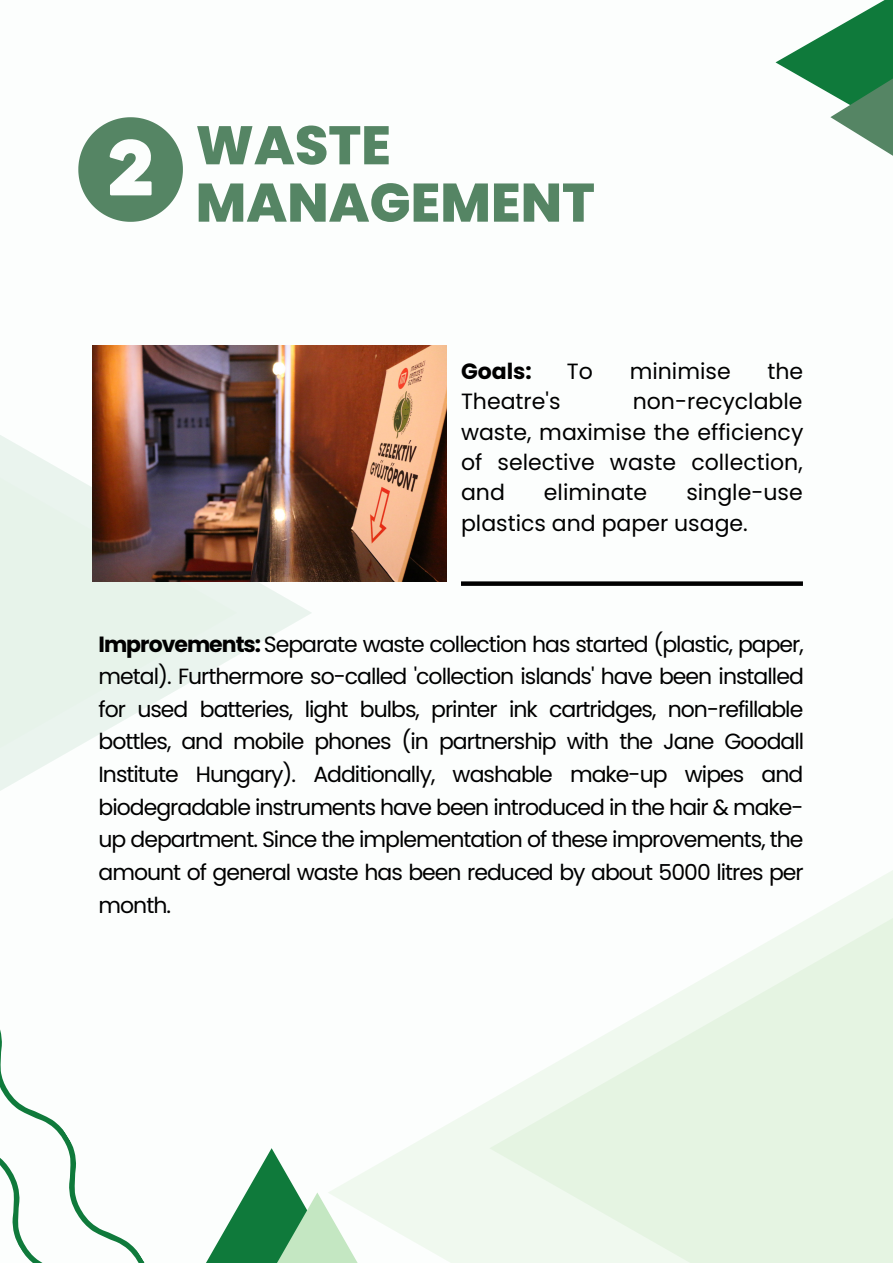
<style>
.page{position:relative;width:893px;height:1264px;background:#fff}
.page>*{position:absolute;margin:0;border:0;box-sizing:border-box;transform-origin:0 0}
.t1{font:800 54.15px/57.3px "Poppins";color:#558564}
.t2{font:22.05px/32.5px "Poppins";color:#000;text-align:justify}
.t3{font:700 22.05px "Poppins";color:#000}
.s1{font-weight:700}
</style>
<div class="page">
<svg style="left:237px;top:582px;width:75px;height:74px;fill:#eaf4ee"></svg>
<svg style="left:0;top:346px;width:237px;height:445px;fill:#eaf4ee"></svg>
<svg style="left:451px;top:871px;width:441px;height:391px"></svg>
<svg style="left:775px;top:0;width:117px;height:155px"></svg>
<svg style="left:0;top:1029px;width:451px;height:233px"></svg>
<svg style="left:78px;top:117px;width:105px;height:105px"></svg>
<img style="left:93px;top:346px;width:353px;height:236px">
<div style="left:461px;top:581px;width:341px;height:5px;background:#000"></div>
<h1 class="t1" style="left:196px;top:117px;width:400px">WASTE<br>MANAGEMENT</h1>
<p class="t3" style="left:461px;top:356px;width:72px">Goals:</p>
<p class="t2" style="left:567px;top:355px;width:28px">To</p>
<p class="t2" style="left:629px;top:355px;width:102px">minimise</p>
<p class="t2" style="left:767px;top:355px;width:37px">the</p>
<p class="t2" style="left:461px;top:385px;width:101px">Theatre's</p>
<p class="t2" style="left:461px;top:386px;width:344px;line-height:30.3px;text-indent:172px">non-recyclable waste, maximise the efficiency of selective waste collection, and</p>
<p class="t2" style="left:461px;top:477px;width:343px;line-height:30.3px;text-indent:225px">single-use plastics and paper usage.</p>
<p class="t2" style="left:544px;top:476px;width:105px">eliminate</p>
<p class="t2" style="left:98px;top:627px;width:707px"><span class="s1">Improvements:</span> Separate waste collection has started (plastic, paper, metal). Furthermore so-called 'collection islands' have been installed for used batteries, light bulbs, printer ink cartridges, non-refillable bottles, and mobile phones (in partnership with the Jane Goodall Institute Hungary). Additionally, washable make-up wipes and biodegradable instruments have been introduced in the hair &amp; make&shy;up department. Since the implementation of these improvements, the amount of general waste has been reduced by about 5000 litres per month.</p>
</div>
